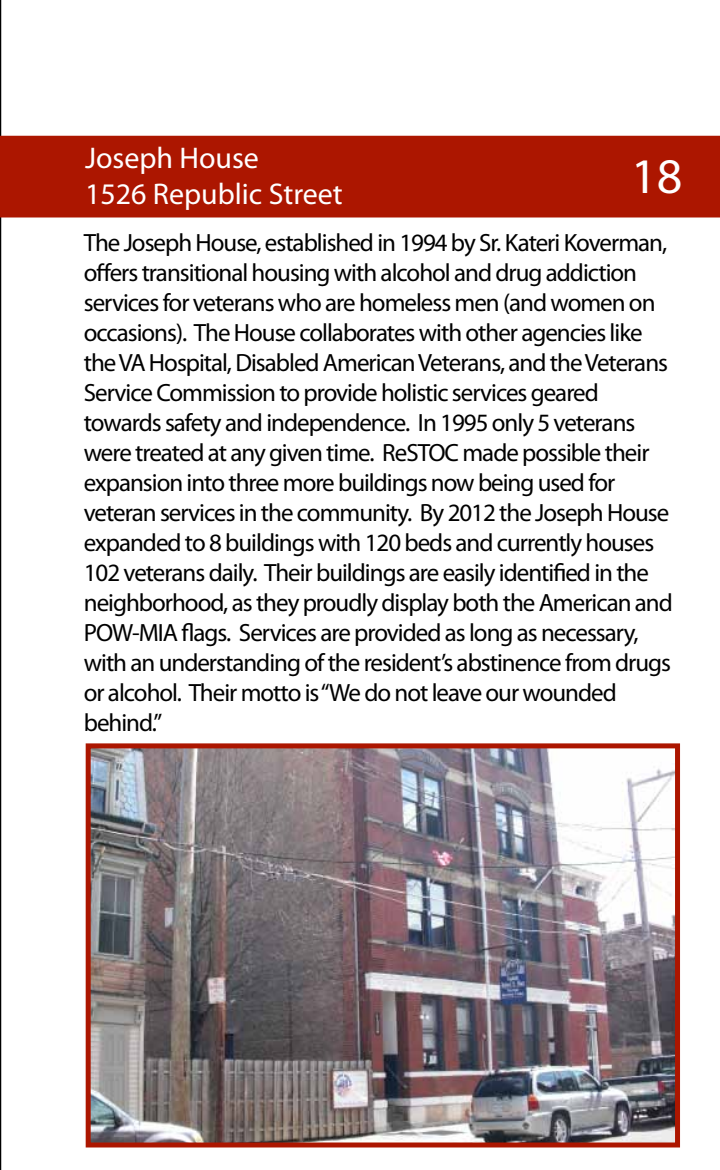
<style>
.page{position:relative;width:720px;height:1170px;background:#fff}
.page>*{position:absolute;margin:0;border:0;box-sizing:border-box;transform-origin:0 0}
.t1{font:50px "Myriad Pro";color:#fff}
.t2{font:30px/36px "Myriad Pro";color:#fff}
.t3{font:25px/30px "Myriad Pro";letter-spacing:-.04em;color:#000}
</style>
<div class="page">
<hr style="left:0;top:0;width:1px;height:1170px;background:#000">
<div style="left:0;top:136px;width:720px;height:82px;background:#ac1600"></div>
<img style="left:92px;top:749px;width:582px;height:393px">
<div style="left:86px;top:743px;width:594px;height:405px;border:5px solid #ac1600"></div>
<p class="t2" style="left:85px;top:140px;width:259px">Joseph House<br>1526 Republic Street</p>
<h1 class="t1" style="left:631px;top:146px;width:53px">18</h1>
<p class="t3" style="left:84px;top:227px;width:591px">The Joseph House, established in 1994 by Sr. Kateri Koverman, offers transitional housing with alcohol and drug addiction services for veterans who are homeless men (and women on occasions). The House collaborates with other agencies like the VA Hospital, Disabled American Veterans, and the Veterans Service Commission to provide holistic services geared towards safety and independence. In 1995 only 5 veterans were treated at any given time. ReSTOC made possible their expansion into three more buildings now being used for veteran services in the community. By 2012 the Joseph House expanded to 8 buildings with 120 beds and currently houses 102 veterans daily. Their buildings are easily identified in the neighborhood, as they proudly display both the American and POW-MIA flags. Services are provided as long as necessary, with an understanding of the resident’s abstinence from drugs or alcohol. Their motto is “We do not leave our wounded behind.”</p>
</div>
